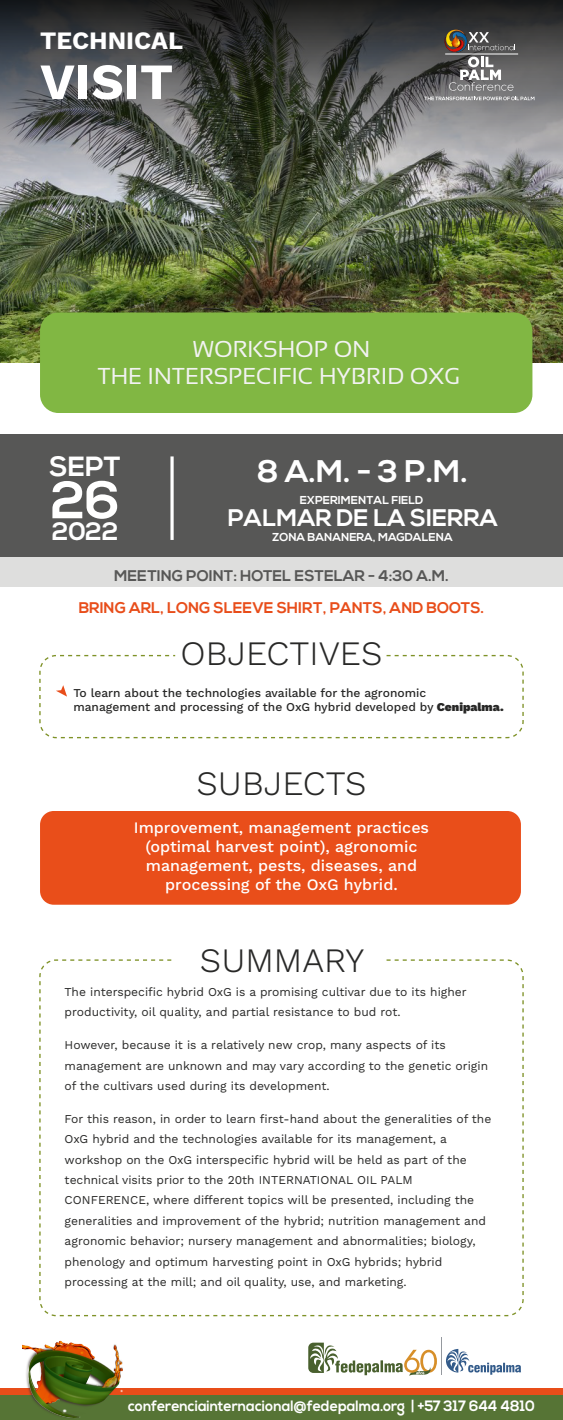
<style>
.page{position:relative;width:563px;height:1420px;background:#fff}
.page>*{position:absolute;margin:0;border:0;box-sizing:border-box;transform-origin:0 0}
.t1{font:700 52.65px "Nexa";color:#fff}
.t2{font:700 50.8px "Work Sans";color:#fff}
.t3{font:300 34.2px "Work Sans";color:#282827}
.t4{font:700 31.3px "Nexa";color:#fff}
.t5{font:700 27.7px "Nexa";color:#fff}
.t6{font:700 25.25px "Nexa";color:#fff}
.t7{font:700 25px "Work Sans";color:#fff}
.t8{font:700 24px "Nexa";color:#fff}
.t9{font:23px/27.6px "Sansation";color:#f2f2f2;text-align:center}
.t10{font:500 16px/19.2px "Work Sans";color:#fff;text-align:center}
.t11{font:700 15.45px "Nexa";color:#e84d1a}
.t12{font:700 15.45px "Nexa";color:#575756}
.t13{font:700 15px "Nexa";color:#fff;scale:.94 1}
.t14{font:12px/20.4px "Work Sans";color:#282827}
.t15{font:500 12px/14.4px "Work Sans";color:#282827}
.t16{font:700 11.5px "Nexa";color:#fff}
.s1{font-weight:900}
</style>
<div class="page">
<div style="left:0;top:1388px;width:562px;height:32px;background:#e84d19"></div>
<hr style="left:441px;top:1337px;width:1px;height:38px;background:#95999f">
<svg style="left:446px;top:1349px;width:75px;height:26px"></svg>
<svg style="left:308px;top:1342px;width:129px;height:34px"></svg>
<div style="left:0;top:434px;width:562px;height:153px;background:#dededd"></div>
<div style="left:40px;top:811px;width:480px;height:94px;background:#e94e1a;border-radius:14px"></div>
<img style="left:0;top:198px;width:562px;height:165px">
<svg style="left:0;top:0;width:562px;height:198px;background:#585b58"></svg>
<div style="left:40px;top:313px;width:492px;height:100px;background:#81b743;border-radius:18px"></div>
<div style="left:0;top:434px;width:562px;height:123px;background:#575756"></div>
<div style="left:0;top:1395px;width:562px;height:25px;background:#567435"></div>
<img style="left:23px;top:1340px;width:100px;height:78px">
<svg style="left:56px;top:685px;width:11px;height:12px"></svg>
<div style="left:39px;top:655px;width:484px;height:83px;border:1px dashed #7f9228;border-radius:16px"></div>
<svg style="left:424px;top:97px;width:110px;height:3px"></svg>
<hr style="left:445px;top:54px;width:73px;height:1px;background:#fff">
<img style="left:426px;top:12px;width:59px;height:58px">
<img style="left:439px;top:22px;width:38px;height:41px">
<svg style="left:443px;top:30px;width:72px;height:61px;background:#74706d"></svg>
<svg style="left:170px;top:456px;width:4px;height:84px"></svg>
<h3 class="t7" style="left:40px;top:26px;width:144px">TECHNICAL</h3>
<h2 class="t2" style="left:40px;top:52px;width:134px">VISIT</h2>
<h3 class="t9" style="left:97px;top:335px;width:364px">WORKSHOP ON<br>THE INTERSPECIFIC HYBRID OXG</h3>
<h3 class="t5" style="left:49px;top:451px;width:73px">SEPT</h3>
<h1 class="t1" style="left:50px;top:470px;width:71px">26</h1>
<h3 class="t6" style="left:52px;top:517px;width:68px">2022</h3>
<h3 class="t4" style="left:257px;top:453px;width:212px">8 A.M. - 3 P.M.</h3>
<p class="t16" style="left:300px;top:494px;width:125px">EXPERIMENTAL FIELD</p>
<h3 class="t8" style="left:228px;top:504px;width:271px">PALMAR DE LA SIERRA</h3>
<p class="t16" style="left:272px;top:531px;width:181px">ZONA BANANERA, MAGDALENA</p>
<p class="t12" style="left:114px;top:567px;width:336px">MEETING POINT: HOTEL ESTELAR - 4:30 A.M.</p>
<p class="t11" style="left:79px;top:599px;width:407px">BRING ARL, LONG SLEEVE SHIRT, PANTS, AND BOOTS.</p>
<h3 class="t3" style="left:180px;top:633px;width:203px">OBJECTIVES</h3>
<p class="t15" style="left:73px;top:686px;width:432px">To learn about the technologies available for the agronomic management and processing of the OxG hybrid developed by <span class="s1">Cenipalma.</span></p>
<h3 class="t3" style="left:196px;top:763px;width:171px">SUBJECTS</h3>
<h3 class="t10" style="left:134px;top:818px;width:296px">Improvement, management practices (optimal harvest point), agronomic management, pests, diseases, and processing of the OxG hybrid.</h3>
<h3 class="t3" style="left:200px;top:940px;width:166px">SUMMARY</h3>
<p class="t14" style="left:65px;top:982px;width:403px">The interspecific hybrid OxG is a promising cultivar due to its higher productivity, oil quality, and partial resistance to bud rot.</p>
<p class="t14" style="left:65px;top:1036px;width:425px">However, because it is a relatively new crop, many aspects of its management are unknown and may vary according to the genetic origin of the cultivars used during its development.</p>
<p class="t14" style="left:65px;top:1109px;width:428px">For this reason, in order to learn first-hand about the generalities of the OxG hybrid and the technologies available for its management, a workshop on the OxG interspecific hybrid will be held as part of the technical visits prior to the 20th INTERNATIONAL OIL PALM CONFERENCE, where different topics will be presented, including the generalities and improvement of the hybrid; nutrition management and agronomic behavior; nursery management and abnormalities; biology, phenology and optimum harvesting point in OxG hybrids; hybrid processing at the mill; and oil quality, use, and marketing.</p>
<p class="t13" style="left:128px;top:1397px;width:434px">conferenciainternacional@fedepalma.org | +57 317 644 4810</p>
</div>
